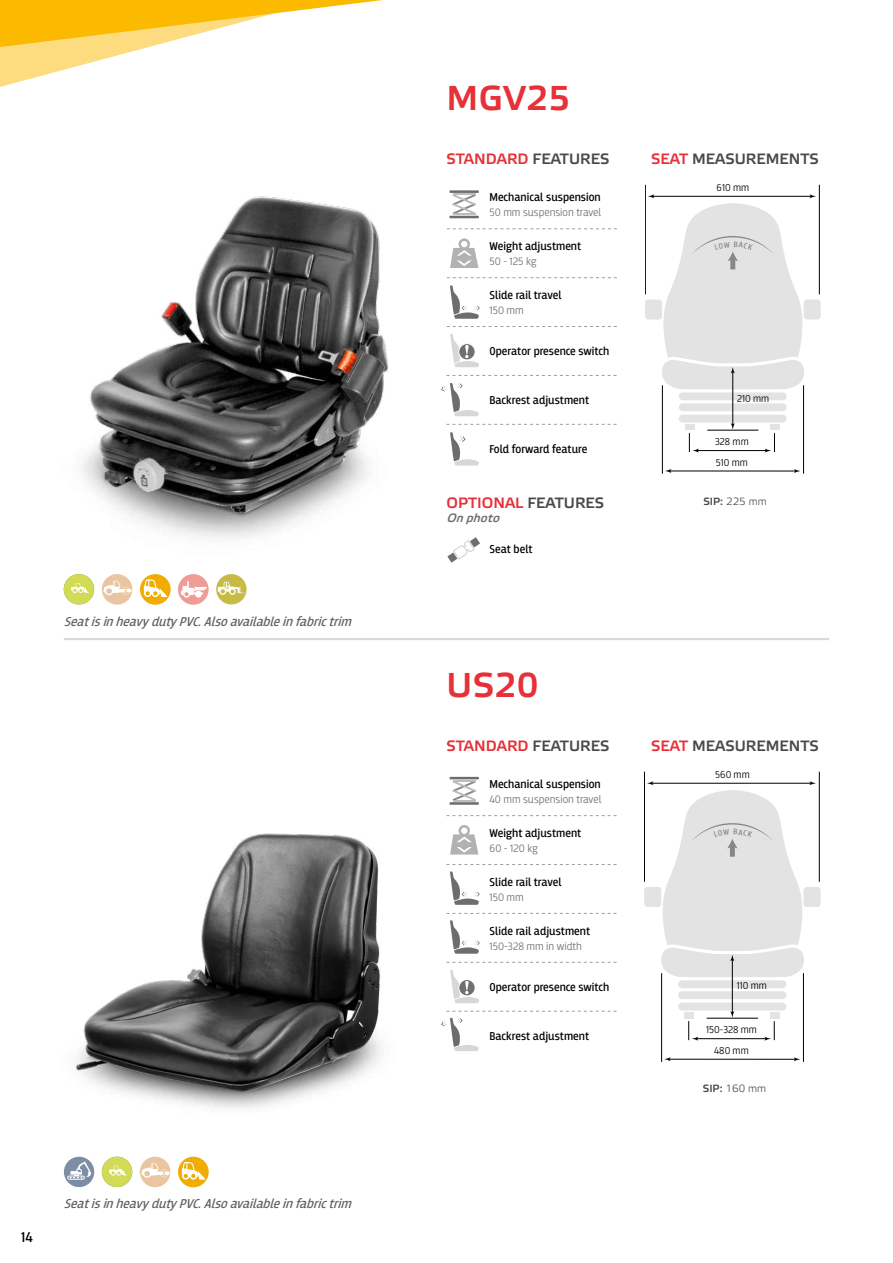
<style>
.page{position:relative;width:893px;height:1263px;background:#fff}
.page>*{position:absolute;margin:0;border:0;box-sizing:border-box;transform-origin:0 0}
.t1{font:700 34.5px "Elektra Light Pro";letter-spacing:.01em;color:#e73037}
.t2{font:700 15px "Elektra Light Pro";color:#e73037}
.t3{font:700 15px "Elektra Light Pro";color:#4a4a49}
.t4{font:15px "Breakers";color:#000}
.t5{font:italic 13.5px "Breakers";color:#646363}
.t6{font:12px "Breakers";color:#000}
.t7{font:italic 700 12px "Elektra Light Pro";color:#706f6f}
.t8{font:300 11.25px "Breakers";color:#706f6f}
.t9{font:300 10.5px "Breakers";color:#000}
.t10{font:10.5px "Elektra Light Pro";color:#4a4a49}
.s1{color:#4a4a49}
.s2{color:#e73037}
.s3{font-weight:700}
</style>
<div class="page">
<svg style="left:346px;top:0;width:37px;height:5px"></svg>
<svg style="left:0;top:0;width:346px;height:87px"></svg>
<svg style="left:456px;top:979px;width:23px;height:24px"></svg>
<svg style="left:456px;top:825px;width:22px;height:29px"></svg>
<svg style="left:456px;top:881px;width:24px;height:24px"></svg>
<svg style="left:456px;top:1018px;width:23px;height:33px"></svg>
<svg style="left:453px;top:782px;width:23px;height:18px"></svg>
<hr style="left:450px;top:777px;width:29px;height:2px;background:#6e6d6d">
<hr style="left:453px;top:780px;width:23px;height:2px;background:#bdbcbc">
<hr style="left:450px;top:802px;width:29px;height:3px;background:#6e6d6d">
<hr style="left:453px;top:800px;width:23px;height:2px;background:#bdbcbc">
<svg style="left:458px;top:815px;width:159px;height:1px"></svg>
<div style="left:804px;top:887px;width:16px;height:19px;background:#e3e3e3;border-radius:3px"></div>
<div style="left:804px;top:887px;width:16px;height:20px;border:1px solid #e3e3e3;border-radius:3px"></div>
<div style="left:645px;top:887px;width:16px;height:19px;background:#e3e3e3;border-radius:3px"></div>
<div style="left:644px;top:887px;width:17px;height:20px;border:1px solid #e3e3e3;border-radius:3px"></div>
<div style="left:678px;top:980px;width:108px;height:8px;background:#e3e3e3;border-radius:4px"></div>
<div style="left:678px;top:991px;width:108px;height:8px;background:#e3e3e3;border-radius:4px"></div>
<div style="left:678px;top:1002px;width:108px;height:8px;background:#e3e3e3;border-radius:4px"></div>
<div style="left:684px;top:1012px;width:10px;height:6px;background:#e3e3e3"></div>
<div style="left:770px;top:1012px;width:10px;height:6px;background:#e3e3e3"></div>
<hr style="left:644px;top:772px;width:1px;height:110px;background:#000">
<hr style="left:819px;top:772px;width:1px;height:110px;background:#000">
<hr style="left:661px;top:973px;width:1px;height:89px;background:#000">
<hr style="left:707px;top:1018px;width:51px;height:1px;background:#000">
<hr style="left:803px;top:973px;width:1px;height:89px;background:#000">
<hr style="left:668px;top:1059px;width:128px;height:1px;background:#000">
<svg style="left:664px;top:1057px;width:7px;height:4px"></svg>
<svg style="left:794px;top:1057px;width:6px;height:4px"></svg>
<hr style="left:696px;top:1038px;width:71px;height:1px;background:#000">
<svg style="left:688px;top:1021px;width:10px;height:20px"></svg>
<svg style="left:764px;top:1021px;width:11px;height:20px"></svg>
<hr style="left:732px;top:959px;width:1px;height:54px;background:#000">
<svg style="left:730px;top:1011px;width:4px;height:6px"></svg>
<svg style="left:458px;top:864px;width:159px;height:1px"></svg>
<svg style="left:458px;top:913px;width:159px;height:1px"></svg>
<svg style="left:458px;top:962px;width:159px;height:1px"></svg>
<img style="left:63px;top:792px;width:393px;height:380px">
<svg style="left:450px;top:920px;width:30px;height:34px"></svg>
<svg style="left:446px;top:1011px;width:171px;height:1px"></svg>
<div style="left:178px;top:1157px;width:31px;height:30px;background:#f0ac00;border-radius:50%"></div>
<svg style="left:182px;top:1161px;width:24px;height:18px"></svg>
<div style="left:140px;top:1157px;width:30px;height:30px;background:#e9c6a1;border-radius:50%"></div>
<svg style="left:141px;top:1163px;width:29px;height:15px"></svg>
<div style="left:102px;top:1157px;width:30px;height:30px;background:#d2db56;border-radius:50%"></div>
<svg style="left:109px;top:1166px;width:18px;height:9px"></svg>
<div style="left:64px;top:1157px;width:30px;height:30px;background:#7d8da6;border-radius:50%"></div>
<svg style="left:67px;top:1161px;width:24px;height:19px"></svg>
<svg style="left:453px;top:337px;width:26px;height:30px"></svg>
<svg style="left:453px;top:238px;width:25px;height:30px"></svg>
<svg style="left:453px;top:289px;width:27px;height:30px"></svg>
<svg style="left:453px;top:383px;width:26px;height:33px"></svg>
<svg style="left:453px;top:435px;width:26px;height:31px"></svg>
<svg style="left:453px;top:228px;width:164px;height:1px"></svg>
<svg style="left:453px;top:277px;width:164px;height:1px"></svg>
<svg style="left:453px;top:326px;width:164px;height:1px"></svg>
<svg style="left:453px;top:375px;width:164px;height:1px"></svg>
<svg style="left:453px;top:424px;width:164px;height:1px"></svg>
<div style="left:804px;top:300px;width:16px;height:19px;background:#e3e3e3;border-radius:3px"></div>
<div style="left:804px;top:300px;width:16px;height:19px;border:1px solid #e3e3e3;border-radius:3px"></div>
<div style="left:645px;top:300px;width:17px;height:19px;background:#e3e3e3;border-radius:3px"></div>
<div style="left:645px;top:300px;width:17px;height:19px;border:1px solid #e3e3e3;border-radius:3px"></div>
<div style="left:679px;top:392px;width:108px;height:8px;background:#e3e3e3;border-radius:4px"></div>
<div style="left:679px;top:403px;width:108px;height:8px;background:#e3e3e3;border-radius:4px"></div>
<div style="left:679px;top:415px;width:108px;height:7px;background:#e3e3e3;border-radius:4px"></div>
<div style="left:685px;top:424px;width:9px;height:6px;background:#e3e3e3"></div>
<div style="left:770px;top:424px;width:10px;height:6px;background:#e3e3e3"></div>
<hr style="left:645px;top:185px;width:1px;height:109px;background:#000">
<hr style="left:819px;top:185px;width:1px;height:109px;background:#000">
<hr style="left:662px;top:385px;width:1px;height:89px;background:#000">
<hr style="left:707px;top:430px;width:51px;height:1px;background:#000">
<hr style="left:803px;top:385px;width:1px;height:89px;background:#000">
<hr style="left:669px;top:471px;width:127px;height:1px;background:#000">
<svg style="left:665px;top:469px;width:6px;height:4px"></svg>
<svg style="left:794px;top:469px;width:6px;height:4px"></svg>
<hr style="left:697px;top:450px;width:70px;height:1px;background:#000">
<svg style="left:689px;top:433px;width:10px;height:19px"></svg>
<svg style="left:765px;top:433px;width:10px;height:19px"></svg>
<hr style="left:732px;top:371px;width:1px;height:54px;background:#000">
<svg style="left:731px;top:423px;width:4px;height:7px"></svg>
<svg style="left:453px;top:195px;width:23px;height:18px"></svg>
<hr style="left:449px;top:190px;width:30px;height:3px;background:#6e6d6d">
<hr style="left:453px;top:193px;width:23px;height:2px;background:#bdbcbc">
<hr style="left:449px;top:216px;width:30px;height:2px;background:#6e6d6d">
<hr style="left:453px;top:213px;width:23px;height:2px;background:#bdbcbc">
<img style="left:63px;top:190px;width:390px;height:406px">
<svg style="left:447px;top:537px;width:33px;height:26px"></svg>
<div style="left:178px;top:574px;width:31px;height:31px;background:#f09c96;border-radius:50%"></div>
<svg style="left:181px;top:581px;width:26px;height:17px"></svg>
<div style="left:140px;top:574px;width:31px;height:31px;background:#f0ac00;border-radius:50%"></div>
<svg style="left:144px;top:579px;width:24px;height:18px"></svg>
<div style="left:102px;top:574px;width:30px;height:31px;background:#e9c6a1;border-radius:50%"></div>
<svg style="left:103px;top:581px;width:29px;height:14px"></svg>
<div style="left:64px;top:574px;width:30px;height:30px;background:#d2db56;border-radius:50%"></div>
<svg style="left:71px;top:583px;width:18px;height:10px"></svg>
<div style="left:216px;top:574px;width:31px;height:30px;background:#c6bb45;border-radius:50%"></div>
<svg style="left:218px;top:582px;width:27px;height:13px"></svg>
<hr style="left:64px;top:638px;width:765px;height:2px;background:#dadada">
<svg style="left:647px;top:781px;width:169px;height:201px"></svg>
<svg style="left:648px;top:194px;width:168px;height:200px"></svg>
<p class="t5" style="left:64px;top:613px;width:293px">Seatisinheavyduty PVC.Alsoavailableinfabrictrim</p>
<p class="t4" style="left:21px;top:1228px;width:13px">14</p>
<p class="t5" style="left:64px;top:1196px;width:293px">Seatisinheavyduty PVC.Alsoavailableinfabrictrim</p>
<h1 class="t1" style="left:446px;top:79px;width:125px">MGV25</h1>
<p class="t2" style="left:446px;top:151px;width:164px">STANDARD <span class="s1">FEATURES</span></p>
<p class="t3" style="left:651px;top:151px;width:169px"><span class="s2">SEAT</span> MEASUREMENTS</p>
<p class="t6" style="left:489px;top:190px;width:113px">Mechanical suspension</p>
<p class="t8" style="left:489px;top:206px;width:113px">50 mm suspension travel</p>
<p class="t6" style="left:489px;top:239px;width:93px">Weight adjustment</p>
<p class="t8" style="left:489px;top:255px;width:49px">50 - 125 kg</p>
<p class="t6" style="left:489px;top:288px;width:74px">Slide rail travel</p>
<p class="t8" style="left:489px;top:303px;width:36px">150 mm</p>
<p class="t6" style="left:489px;top:344px;width:121px">Operator presence switch</p>
<p class="t6" style="left:489px;top:393px;width:101px">Backrest adjustment</p>
<p class="t6" style="left:489px;top:442px;width:99px">Fold forward feature</p>
<p class="t2" style="left:446px;top:495px;width:159px">OPTIONAL <span class="s1">FEATURES</span></p>
<p class="t7" style="left:446px;top:511px;width:58px">Onphoto</p>
<p class="t6" style="left:489px;top:542px;width:44px">Seat belt</p>
<h1 class="t1" style="left:446px;top:666px;width:94px">US20</h1>
<p class="t9" style="left:717px;top:181px;width:34px">610 mm</p>
<p class="t9" style="left:737px;top:392px;width:34px">210 mm</p>
<p class="t9" style="left:715px;top:436px;width:35px">328 mm</p>
<p class="t9" style="left:716px;top:456px;width:34px">510 mm</p>
<p class="t10" style="left:703px;top:496px;width:65px"><span class="s3">SIP:</span> 225 mm</p>
<p class="t2" style="left:446px;top:738px;width:164px">STANDARD <span class="s1">FEATURES</span></p>
<p class="t3" style="left:651px;top:738px;width:169px"><span class="s2">SEAT</span> MEASUREMENTS</p>
<p class="t6" style="left:489px;top:777px;width:113px">Mechanical suspension</p>
<p class="t8" style="left:489px;top:793px;width:113px">40 mm suspension travel</p>
<p class="t6" style="left:489px;top:826px;width:93px">Weight adjustment</p>
<p class="t8" style="left:489px;top:841px;width:50px">60 - 120 kg</p>
<p class="t6" style="left:489px;top:875px;width:74px">Slide rail travel</p>
<p class="t8" style="left:489px;top:890px;width:36px">150 mm</p>
<p class="t6" style="left:489px;top:924px;width:102px">Slide rail adjustment</p>
<p class="t8" style="left:489px;top:939px;width:94px">150-328 mm in width</p>
<p class="t6" style="left:489px;top:980px;width:121px">Operator presence switch</p>
<p class="t6" style="left:489px;top:1029px;width:101px">Backrest adjustment</p>
<p class="t9" style="left:715px;top:768px;width:36px">560 mm</p>
<p class="t9" style="left:737px;top:980px;width:32px">110 mm</p>
<p class="t9" style="left:706px;top:1024px;width:52px">150-328 mm</p>
<p class="t9" style="left:714px;top:1044px;width:36px">480 mm</p>
<p class="t10" style="left:703px;top:1082px;width:65px"><span class="s3">SIP:</span> 160 mm</p>
</div>
